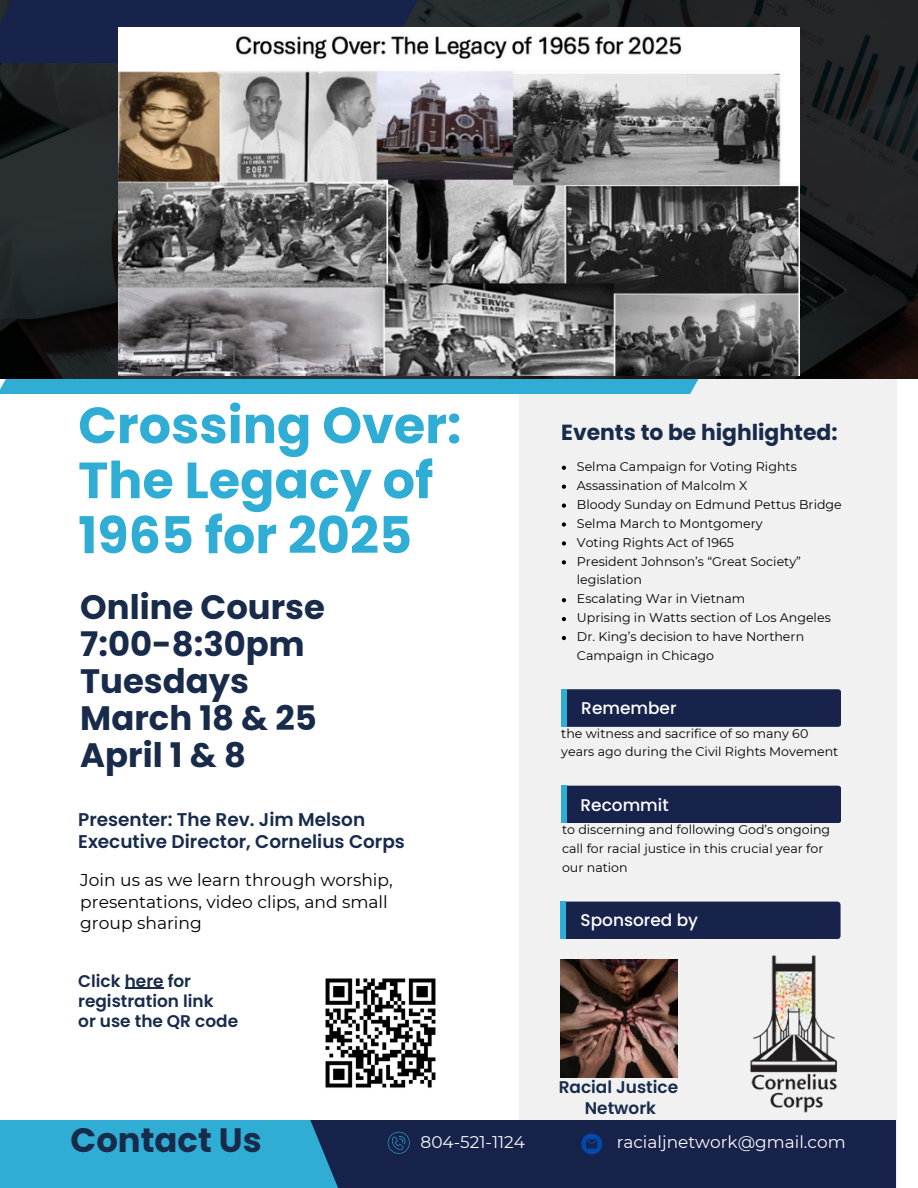
<style>
.page{position:relative;width:918px;height:1188px;background:#fff}
.page>*{position:absolute;margin:0;border:0;box-sizing:border-box;transform-origin:0 0}
.t1{font:700 50.85px/55.1px "Poppins";color:#30add4}
.t2{font:700 33.9px/37px "Poppins";color:#182b4b}
.t3{font:700 21.9px "Poppins";color:#182b4b}
.t4{font:600 18.45px/21.3px "Poppins";color:#182b4b}
.t5{font:17.1px/21.3px "Montserrat";color:#000}
.t6{font:600 16.95px/20.2px "Poppins";color:#182b4b}
.t7{font:16.95px "Montserrat";color:#fafafa}
.t8{font:500 16.95px "Poppins";color:#fff}
.t9{font:12.6px/18.9px "Montserrat";color:#000}
</style>
<div class="page">
<div style="left:519px;top:0;width:377px;height:1188px;background:#f1f1f1"></div>
<div style="left:234px;top:1120px;width:662px;height:68px;background:#18234b"></div>
<svg style="left:0;top:1120px;width:401px;height:68px;fill:#30add4"></svg>
<svg style="left:388px;top:1132px;width:22px;height:22px"></svg>
<div style="left:561px;top:786px;width:280px;height:37px;background:#18234b;border-radius:3px"></div>
<div style="left:561px;top:786px;width:6px;height:37px;background:#30add4"></div>
<div style="left:561px;top:689px;width:280px;height:38px;background:#18234b;border-radius:3px"></div>
<div style="left:561px;top:689px;width:6px;height:38px;background:#30add4"></div>
<svg style="left:0;top:379px;width:897px;height:15px;fill:#30add4"></svg>
<svg style="left:0;top:0;width:918px;height:379px;background:#1e2122"></svg>
<div style="left:0;top:0;width:459px;height:63px;background:#18234b"></div>
<img style="left:118px;top:28px;width:682px;height:347px">
<svg style="left:581px;top:1134px;width:21px;height:20px"></svg>
<img style="left:750px;top:955px;width:88px;height:158px">
<div style="left:561px;top:902px;width:280px;height:37px;background:#18234b;border-radius:3px"></div>
<div style="left:561px;top:902px;width:5px;height:37px;background:#30add4"></div>
<img style="left:561px;top:960px;width:117px;height:118px">
<svg style="left:562px;top:466px;width:4px;height:4px"></svg>
<svg style="left:562px;top:485px;width:4px;height:4px"></svg>
<svg style="left:562px;top:504px;width:4px;height:4px"></svg>
<svg style="left:562px;top:522px;width:4px;height:5px"></svg>
<svg style="left:562px;top:541px;width:4px;height:5px"></svg>
<svg style="left:562px;top:560px;width:4px;height:4px"></svg>
<svg style="left:562px;top:598px;width:4px;height:4px"></svg>
<svg style="left:562px;top:617px;width:4px;height:4px"></svg>
<svg style="left:562px;top:636px;width:4px;height:4px"></svg>
<hr style="left:125px;top:988px;width:39px;height:1px;background:#182b4b">
<img style="left:325px;top:978px;width:111px;height:110px">
<h4 class="t1" style="left:78px;top:398px;width:385px">Crossing Over:<br>The Legacy of<br>1965 for 2025</h4>
<h2 class="t2" style="left:80px;top:589px;width:246px">Online Course<br>7:00-8:30pm<br>Tuesdays<br>March 18 &amp; 25<br>April 1 &amp; 8</h2>
<h1 class="t4" style="left:78px;top:809px;width:328px">Presenter: The Rev. Jim Melson<br>Executive Director, Cornelius Corps</h1>
<p class="t5" style="left:80px;top:870px;width:314px">Join us as we learn through worship, presentations, video clips, and small group sharing</p>
<h4 class="t6" style="left:78px;top:971px;width:161px">Click here for registration link<br>or use the QR code</h4>
<p class="t3" style="left:561px;top:417px;width:278px">Events to be highlighted:</p>
<p class="t9" style="left:577px;top:457px;width:221px">Selma Campaign for Voting Rights</p>
<p class="t9" style="left:577px;top:476px;width:172px">Assassination of Malcolm X</p>
<p class="t9" style="left:577px;top:495px;width:266px">Bloody Sunday on Edmund Pettus Bridge</p>
<p class="t9" style="left:577px;top:514px;width:187px">Selma March to Montgomery</p>
<h4 class="t9" style="left:577px;top:533px;width:159px">Voting Rights Act of 1965</h4>
<p class="t9" style="left:577px;top:552px;width:226px">President Johnson’s “Great Society” legislation</p>
<h4 class="t9" style="left:577px;top:589px;width:170px">Escalating War in Vietnam</h4>
<p class="t9" style="left:577px;top:608px;width:255px">Uprising in Watts section of Los Angeles</p>
<h4 class="t9" style="left:577px;top:627px;width:229px">Dr. King’s decision to have Northern<br>Campaign in Chicago</h4>
<p class="t8" style="left:581px;top:696px;width:97px">Remember</p>
<p class="t9" style="left:561px;top:724px;width:279px">the witness and sacrifice of so many 60 years ago during the Civil Rights Movement</p>
<p class="t8" style="left:581px;top:793px;width:90px">Recommit</p>
<p class="t9" style="left:562px;top:820px;width:270px">to discerning and following God’s ongoing call for racial justice in this crucial year for our nation</p>
<h5 class="t8" style="left:581px;top:908px;width:119px">Sponsored by</h5>
<h4 class="t6" style="left:559px;top:1077px;width:121px;text-align:center">Racial Justice<br>Network</h4>
<p class="t2" style="left:71px;top:1121px;width:193px">Contact Us</p>
<h3 class="t7" style="left:421px;top:1132px;width:106px">804-521-1124</h3>
<p class="t7" style="left:617px;top:1132px;width:230px">racialjnetwork@gmail.com</p>
</div>
